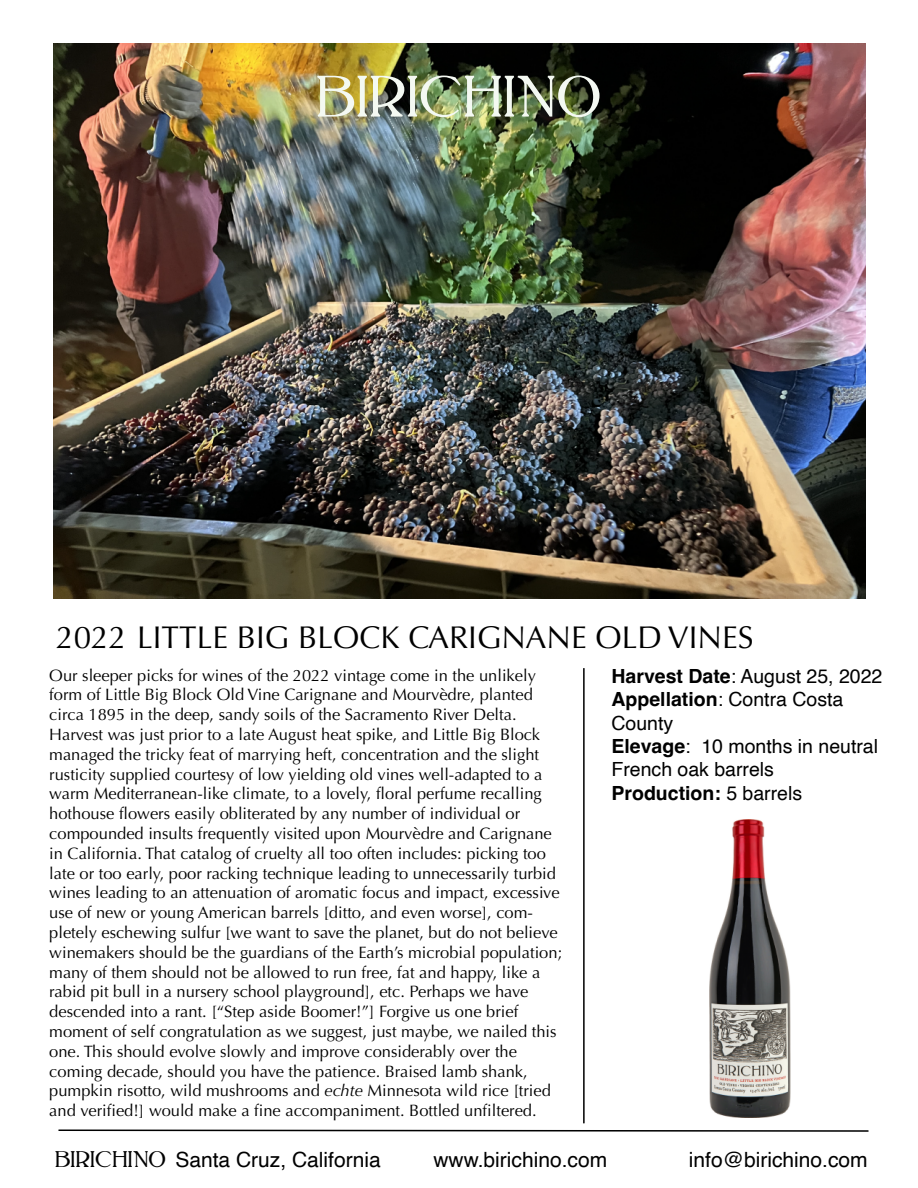
<style>
.page{position:relative;width:918px;height:1188px;background:#fff}
.page>*{position:absolute;margin:0;border:0;box-sizing:border-box;transform-origin:0 0}
.t1{font:54px "Kleukens Antiqua NF";color:#f4f9f2}
.t2{font:31.5px "Optima";color:#000}
.t3{font:21px "Helvetica";color:#000}
.t4{font:19.5px/23.4px "Helvetica";color:#000}
.t5{font:16.5px/19.8px "Optima";color:#000}
.s1{font-style:italic}
.s2{font-weight:700}
.s3{font-family:"Kleukens Antiqua NF"}
</style>
<div class="page">
<img style="left:54px;top:44px;width:812px;height:554px">
<hr style="left:583px;top:668px;width:2px;height:455px;background:#000">
<svg style="left:58px;top:1129px;width:811px;height:3px"></svg>
<img style="left:709px;top:819px;width:81px;height:299px">
<h1 class="t1" style="left:315px;top:62px;width:287px">BIRICHINO</h1>
<h2 class="t2" style="left:56px;top:619px;width:699px">2022 LITTLE BIG BLOCK CARIGNANE OLD VINES</h2>
<p class="t5" style="left:49px;top:665px;width:514px">Our sleeper picks for wines of the 2022 vintage come in the unlikely form of Little Big Block Old Vine Carignane and Mourvèdre, planted circa 1895 in the deep, sandy soils of the Sacramento River Delta.<br>Harvest was just prior to a late August heat spike, and Little Big Block managed the tricky feat of marrying heft, concentration and the slight rusticity supplied courtesy of low yielding old vines well-adapted to a warm Mediterranean-like climate, to a lovely, floral perfume recalling hothouse flowers easily obliterated by any number of individual or compounded insults frequently visited upon Mourvèdre and Carignane in California. That catalog of cruelty all too often includes: picking too late or too early, poor racking technique leading to unnecessarily turbid wines leading to an attenuation of aromatic focus and impact, excessive use of new or young American barrels [ditto, and even worse], com&shy;pletely eschewing sulfur [we want to save the planet, but do not believe winemakers should be the guardians of the Earth’s microbial population; many of them should not be allowed to run free, fat and happy, like a rabid pit bull in a nursery school playground], etc. Perhaps we have descended into a rant. [“Step aside Boomer!”] Forgive us one brief moment of self congratulation as we suggest, just maybe, we nailed this one. This should evolve slowly and improve considerably over the coming decade, should you have the patience. Braised lamb shank, pumpkin risotto, wild mushrooms and <span class="s1">echte</span> Minnesota wild rice [tried and verified!] would make a fine accompaniment. Bottled unfiltered.</p>
<p class="t4" style="left:612px;top:665px;width:272px"><span class="s2">Harvest Date</span>: August 25, 2022<br><span class="s2">Appellation</span>: Contra Costa<br>County<br><span class="s2">Elevage</span>: 10 months in neutral<br>French oak barrels<br><span class="s2">Production:</span> 5 barrels</p>
<p class="t3" style="left:55px;top:1144px;width:328px"><span class="s3">BIRICHINO</span> Santa Cruz, California</p>
<p class="t3" style="left:433px;top:1144px;width:175px">www.birichino.com</p>
<p class="t3" style="left:689px;top:1144px;width:180px">info@birichino.com</p>
</div>
